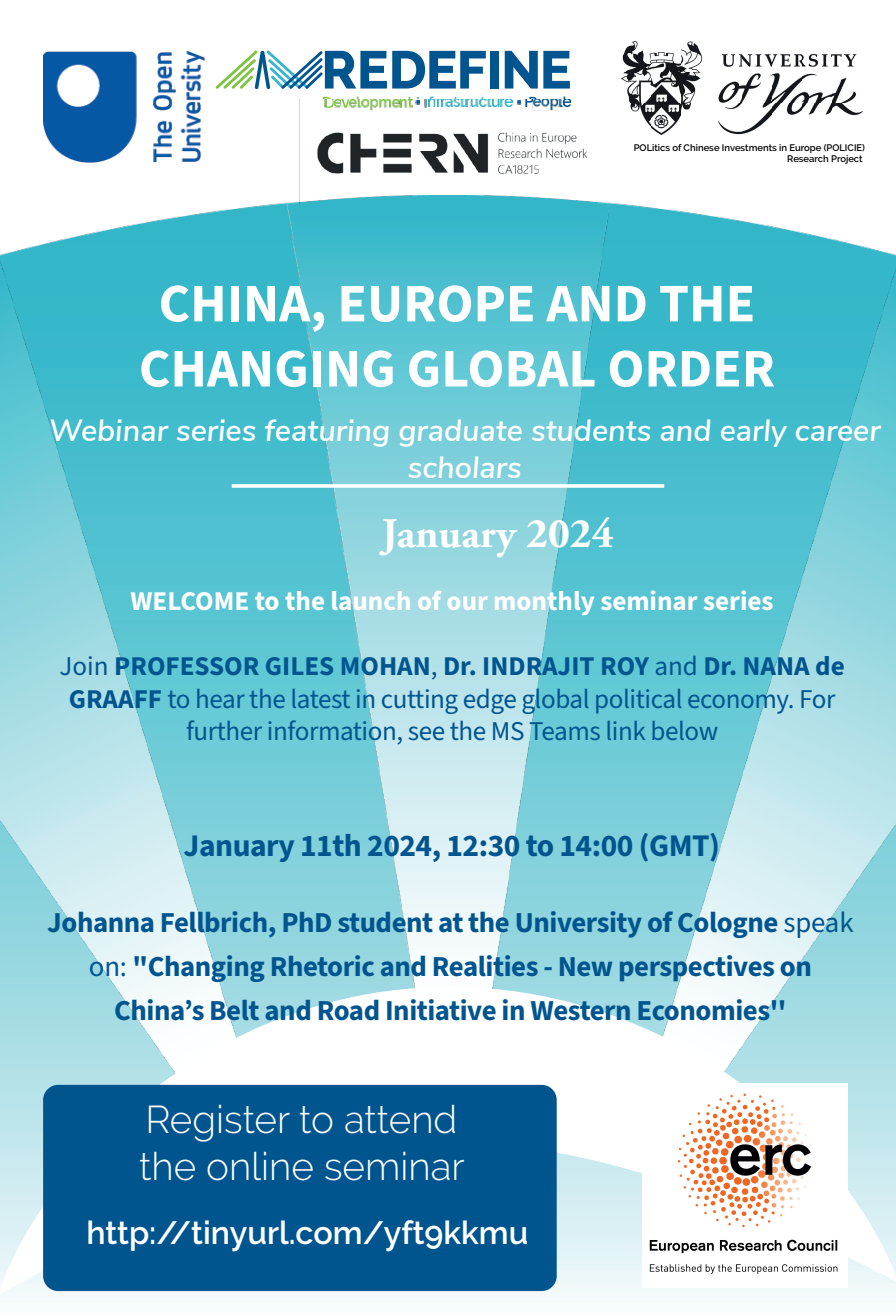
<style>
.page{position:relative;width:896px;height:1313px;background:#fff}
.page>*{position:absolute;margin:0;border:0;box-sizing:border-box;transform-origin:0 0}
.t1{font:700 54.25px/65.1px "Source Sans 3";color:#fff;text-align:center}
.t2{font:700 42px "Adobe Garamond Pro";color:#fff}
.t3{font:300 38.68px/46.4px "Raleway";color:#fff}
.t4{font:600 32.2px "Raleway";color:#fff}
.t5{font:700 31.5px "Source Sans 3";letter-spacing:-.015em;color:#00558f}
.t6{font:italic 600 30.62px/36.8px "Nunito Sans";color:#fff;text-align:center}
.t7{font:700 28.88px/43.9px "Source Sans 3";letter-spacing:-.015em;color:#00558f;text-align:center}
.t8{font:27.12px/32.6px "Source Sans 3";letter-spacing:-.015em;color:#00558f;text-align:center}
.t9{font:700 27.12px "Source Sans 3";color:#fff}
.t10{font:600 9.45px/11.4px "Raleway";color:#000;text-align:right}
.s1{font-weight:700}
.s2{font-weight:400}
</style>
<div class="page">
<img style="left:0;top:202px;width:896px;height:1096px">
<img style="left:287px;top:204px;width:322px;height:780px">
<img style="left:0;top:259px;width:243px;height:725px">
<img style="left:656px;top:267px;width:240px;height:717px">
<svg style="left:0;top:984px;width:896px;height:311px"></svg>
<div style="left:43px;top:1084px;width:514px;height:207px;background:#00558f;border-radius:15px"></div>
<svg style="left:232px;top:484px;width:432px;height:4px"></svg>
<img style="left:643px;top:1083px;width:204px;height:204px">
<img style="left:43px;top:52px;width:162px;height:110px">
<svg style="left:216px;top:51px;width:270px;height:38px"></svg>
<div style="left:490px;top:51px;width:9px;height:38px;background:#00558f"></div>
<svg style="left:505px;top:51px;width:65px;height:38px"></svg>
<img style="left:622px;top:42px;width:241px;height:92px">
<img style="left:317px;top:100px;width:271px;height:74px">
<img style="left:300px;top:195px;width:296px;height:12px">
<svg style="left:324px;top:100px;width:25px;height:8px"></svg>
<img style="left:349px;top:100px;width:50px;height:11px">
<img style="left:445px;top:100px;width:20px;height:7px">
<svg style="left:465px;top:100px;width:5px;height:7px"></svg>
<img style="left:470px;top:100px;width:21px;height:7px">
<img style="left:533px;top:100px;width:25px;height:10px">
<svg style="left:559px;top:100px;width:11px;height:7px"></svg>
<svg style="left:400px;top:100px;width:45px;height:8px"></svg>
<svg style="left:491px;top:100px;width:42px;height:7px"></svg>
<p class="t10" style="left:634px;top:142px;width:233px">POLitics of Chinese Investments in Europe (POLICIE)<br>Research Project</p>
<h1 class="t1" style="left:139px;top:270px;width:638px">CHINA, EUROPE AND THE<br>CHANGING GLOBAL ORDER</h1>
<p class="t6" style="left:49px;top:410px;width:833px">Webinar series featuring graduate students and early career scholars</p>
<h2 class="t2" style="left:382px;top:509px;width:233px">January 2024</h2>
<p class="t9" style="left:130px;top:583px;width:645px">WELCOME to the launch of our monthly seminar series</p>
<p class="t8" style="left:60px;top:650px;width:787px">Join <span class="s1">PROFESSOR GILES MOHAN</span>, <span class="s1">Dr. INDRAJIT ROY</span> and <span class="s1">Dr. NANA de<br>GRAAFF</span> to hear the latest in cutting edge global political economy. For further information, see the MS Teams link below</p>
<p class="t5" style="left:184px;top:825px;width:538px">January 11th 2024, 12:30 to 14:00 (GMT)</p>
<p class="t7" style="left:47px;top:900px;width:808px">Johanna Fellbrich, PhD student at the University of Cologne <span class="s2">speak on:</span> "Changing Rhetoric and Realities - New perspectives on<br>China’s Belt and Road Initiative in Western Economies''</p>
<h3 class="t3" style="left:139px;top:1096px;width:327px">Register to attend the online seminar</h3>
<p class="t4" style="left:86px;top:1214px;width:444px">http://tinyurl.com/yft9kkmu</p>
</div>
